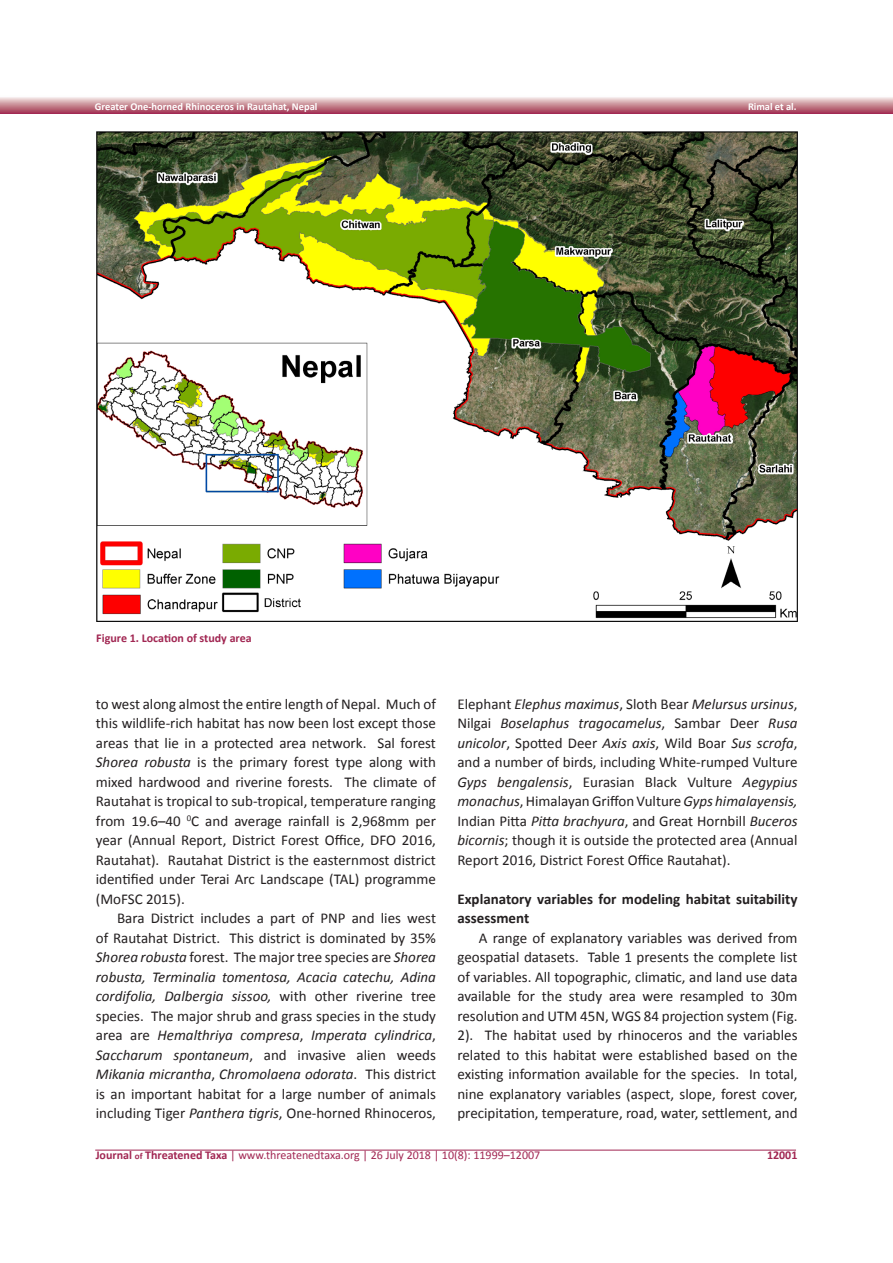
<style>
.page{position:relative;width:893px;height:1263px;background:#fff}
.page>*{position:absolute;margin:0;border:0;box-sizing:border-box;transform-origin:0 0}
.t1{font:15px/19.5px "Calibri";color:#231f20;text-align:justify}
.t2{font:700 15px/19.5px "Calibri";color:#231f20}
.t3{font:12px "Calibri";color:#a12652}
.t4{font:700 12px "Calibri";color:#a12652}
.t5{font:700 10.5px "Calibri";color:#fff}
.s1{font-style:italic}
.s2{font-weight:700}
.s3{font-weight:700;font-size:9px}
</style>
<div class="page">
<svg style="left:0;top:97px;width:893px;height:16px;background:#ca8e9a"></svg>
<hr style="left:95px;top:1150px;width:701px;height:1px;background:#a12652">
<img style="left:97px;top:132px;width:701px;height:489px">
<p class="t5" style="left:95px;top:100px;width:224px">Greater One-horned Rhinoceros in Rautahat, Nepal</p>
<p class="t5" style="left:748px;top:100px;width:50px">Rimal et al.</p>
<p class="t4" style="left:96px;top:630px;width:157px">Figure 1. Location of study area</p>
<p class="t1" style="left:96px;top:694px;width:342px">to west along almost the entire length of Nepal. Much of this wildlife-rich habitat has now been lost except those areas that lie in a protected area network. Sal forest <span class="s1">Shorea robusta</span> is the primary forest type along with mixed hardwood and riverine forests. The climate of Rautahat is tropical to sub-tropical, temperature ranging from 19.6–40 <sup>0</sup>C and average rainfall is 2,968mm per year (Annual Report, District Forest Office, DFO 2016, Rautahat). Rautahat District is the easternmost district identified under Terai Arc Landscape (TAL) programme (MoFSC 2015).</p>
<p class="t1" style="left:96px;top:908px;width:342px;text-indent:21px">Bara District includes a part of PNP and lies west of Rautahat District. This district is dominated by 35% <span class="s1">Shorea robusta</span> forest. The major tree species are <span class="s1">Shorea robusta, Terminalia tomentosa, Acacia catechu, Adina cordifolia, Dalbergia sissoo,</span> with other riverine tree species. The major shrub and grass species in the study area are <span class="s1">Hemalthriya compresa</span>, <span class="s1">Imperata cylindrica</span>, <span class="s1">Saccharum spontaneum</span>, and invasive alien weeds <span class="s1">Mikania micrantha</span>, <span class="s1">Chromolaena odorata</span>. This district is an important habitat for a large number of animals including Tiger <span class="s1">Panthera tigris</span>, One-horned Rhinoceros,</p>
<p class="t1" style="left:457px;top:694px;width:342px">Elephant <span class="s1">Elephus maximus</span>, Sloth Bear <span class="s1">Melursus ursinus</span>, Nilgai <span class="s1">Boselaphus tragocamelus</span>, Sambar Deer <span class="s1">Rusa unicolor</span>, Spotted Deer <span class="s1">Axis axis</span>, Wild Boar <span class="s1">Sus scrofa</span>, and a number of birds, including White-rumped Vulture <span class="s1">Gyps bengalensis</span>, Eurasian Black Vulture <span class="s1">Aegypius monachus</span>, Himalayan Griffon Vulture <span class="s1">Gyps himalayensis, </span>Indian Pitta <span class="s1">Pitta brachyura</span>, and Great Hornbill <span class="s1">Buceros bicornis</span>; though it is outside the protected area (Annual Report 2016, District Forest Office Rautahat).</p>
<p class="t2" style="left:457px;top:889px;width:342px">Explanatory variables for modeling habitat suitability assessment</p>
<p class="t1" style="left:457px;top:928px;width:342px;text-indent:21px">A range of explanatory variables was derived from geospatial datasets. Table 1 presents the complete list of variables. All topographic, climatic, and land use data available for the study area were resampled to 30m resolution and UTM 45N, WGS 84 projection system (Fig.<br>2). The habitat used by rhinoceros and the variables related to this habitat were established based on the existing information available for the species. In total, nine explanatory variables (aspect, slope, forest cover, precipitation, temperature, road, water, settlement, and</p>
<p class="t3" style="left:96px;top:1148px;width:446px"><span class="s2">Journal</span> <span class="s3">of</span> <span class="s2">Threatened Taxa</span> | www.threatenedtaxa.org | 26 July 2018 | 10(8): 11999–12007</p>
<p class="t4" style="left:767px;top:1148px;width:32px">12001</p>
</div>
